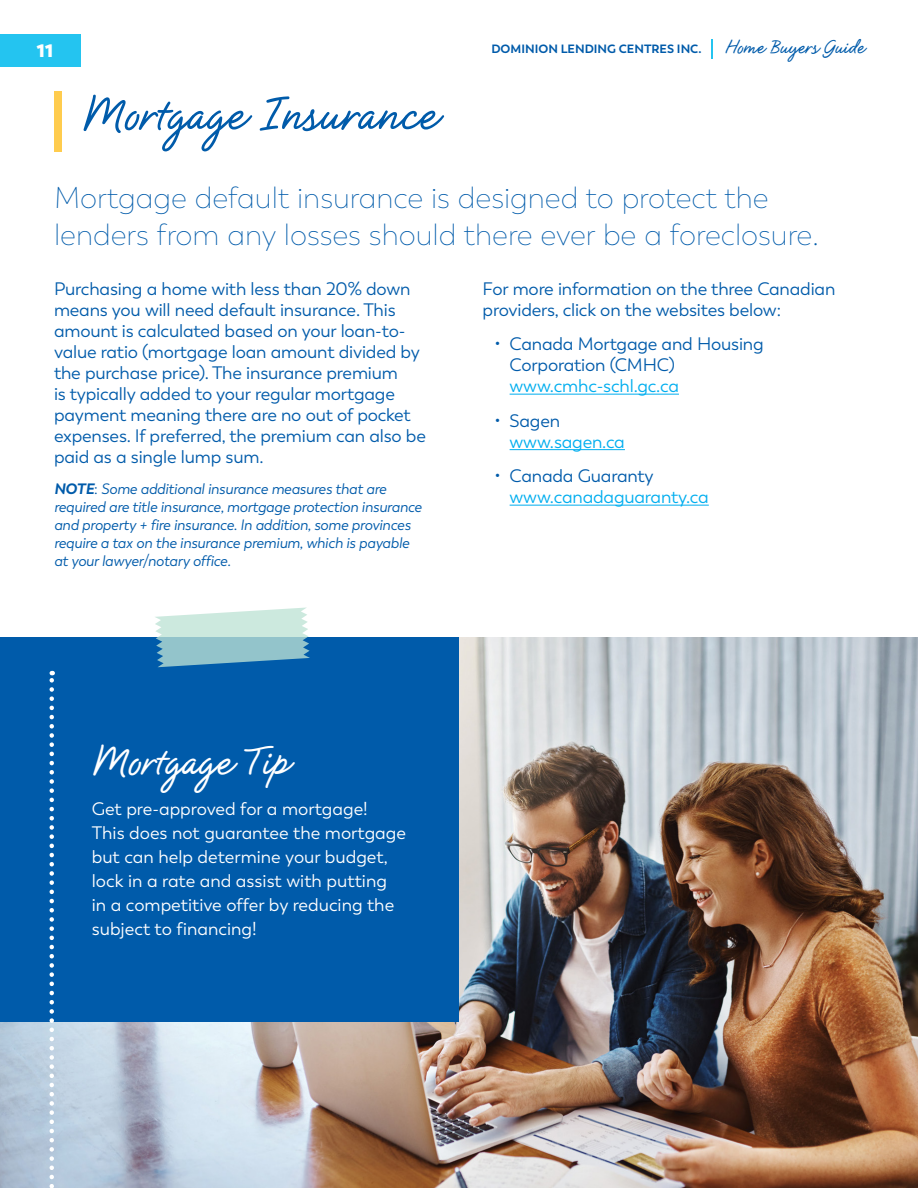
<style>
.page{position:relative;width:918px;height:1188px;background:#fff}
.page>*{position:absolute;margin:0;border:0;box-sizing:border-box;transform-origin:0 0}
.t1{font:700 52.5px "Natural Script";color:#005baa}
.t2{font:700 45px "Natural Script";color:#fff}
.t3{font:200 30px/37.5px "Trenda";color:#005baa}
.t4{font:18px/21px "Trenda";letter-spacing:-.01em;color:#005baa}
.t5{font:18px/24px "Trenda";color:#fff}
.t6{font:18px "Trenda";letter-spacing:-.01em;color:#00aeef}
.t7{font:800 18px "Trenda";color:#fff}
.t8{font:italic 15px/18px "Trenda";letter-spacing:-.01em;color:#005baa}
.t9{font:700 12px "Trenda";color:#005baa}
.s1{font-family:"Natural Script";font-size:21px}
.s2{font-weight:700}
.s3{font-style:normal}
</style>
<div class="page">
<svg style="left:711px;top:40px;width:2px;height:19px"></svg>
<div style="left:0;top:35px;width:81px;height:32px;background:#24c4f0"></div>
<div style="left:54px;top:92px;width:7px;height:60px;background:#ffcc4e"></div>
<hr style="left:510px;top:394px;width:169px;height:1px;background:#00aeef">
<hr style="left:510px;top:449px;width:115px;height:1px;background:#00aeef">
<hr style="left:510px;top:505px;width:199px;height:1px;background:#00aeef">
<img style="left:0;top:637px;width:918px;height:551px">
<div style="left:0;top:637px;width:459px;height:385px;background:#005baa"></div>
<svg style="left:50px;top:671px;width:4px;height:517px"></svg>
<svg style="left:155px;top:608px;width:155px;height:59px"></svg>
<p class="t7" style="left:37px;top:39px;width:18px">11</p>
<p class="t9" style="left:491px;top:42px;width:375px">DOMINION LENDING CENTRES INC. <span class="s1">Home Buyers Guide</span></p>
<h1 class="t1" style="left:82px;top:81px;width:358px">Mortgage Insurance</h1>
<h3 class="t3" style="left:54px;top:179px;width:766px">Mortgage default insurance is designed to protect the lenders from any losses should there ever be a foreclosure.</h3>
<p class="t4" style="left:54px;top:278px;width:373px">Purchasing a home with less than 20% down means you will need default insurance. This amount is calculated based on your loan-to&shy;value ratio (mortgage loan amount divided by the purchase price). The insurance premium<br>is typically added to your regular mortgage payment meaning there are no out of pocket expenses. If preferred, the premium can also be paid as a single lump sum.</p>
<p class="t8" style="left:54px;top:480px;width:369px"><span class="s2">NOTE</span><span class="s3">:</span> Some additional insurance measures that are required are title insurance, mortgage protection insurance and property + fire insurance. In addition, some provinces require a tax on the insurance premium, which is payable at your lawyer/notary office.</p>
<p class="t4" style="left:483px;top:278px;width:354px">For more information on the three Canadian providers, click on the websites below:</p>
<p class="t4" style="left:510px;top:334px;width:256px;text-indent:-15px">• Canada Mortgage and Housing<br>Corporation (CMHC)</p>
<p class="t6" style="left:510px;top:376px;width:171px">www.cmhc-schl.gc.ca</p>
<p class="t4" style="left:495px;top:410px;width:67px">• Sagen</p>
<p class="t6" style="left:510px;top:431px;width:117px">www.sagen.ca</p>
<p class="t4" style="left:495px;top:466px;width:161px">• Canada Guaranty</p>
<p class="t6" style="left:510px;top:487px;width:201px">www.canadaguaranty.ca</p>
<h2 class="t2" style="left:92px;top:733px;width:200px">Mortgage Tip</h2>
<p class="t5" style="left:92px;top:797px;width:316px">Get pre-approved for a mortgage!<br>This does not guarantee the mortgage but can help determine your budget, lock in a rate and assist with putting<br>in a competitive offer by reducing the subject to financing!</p>
</div>
